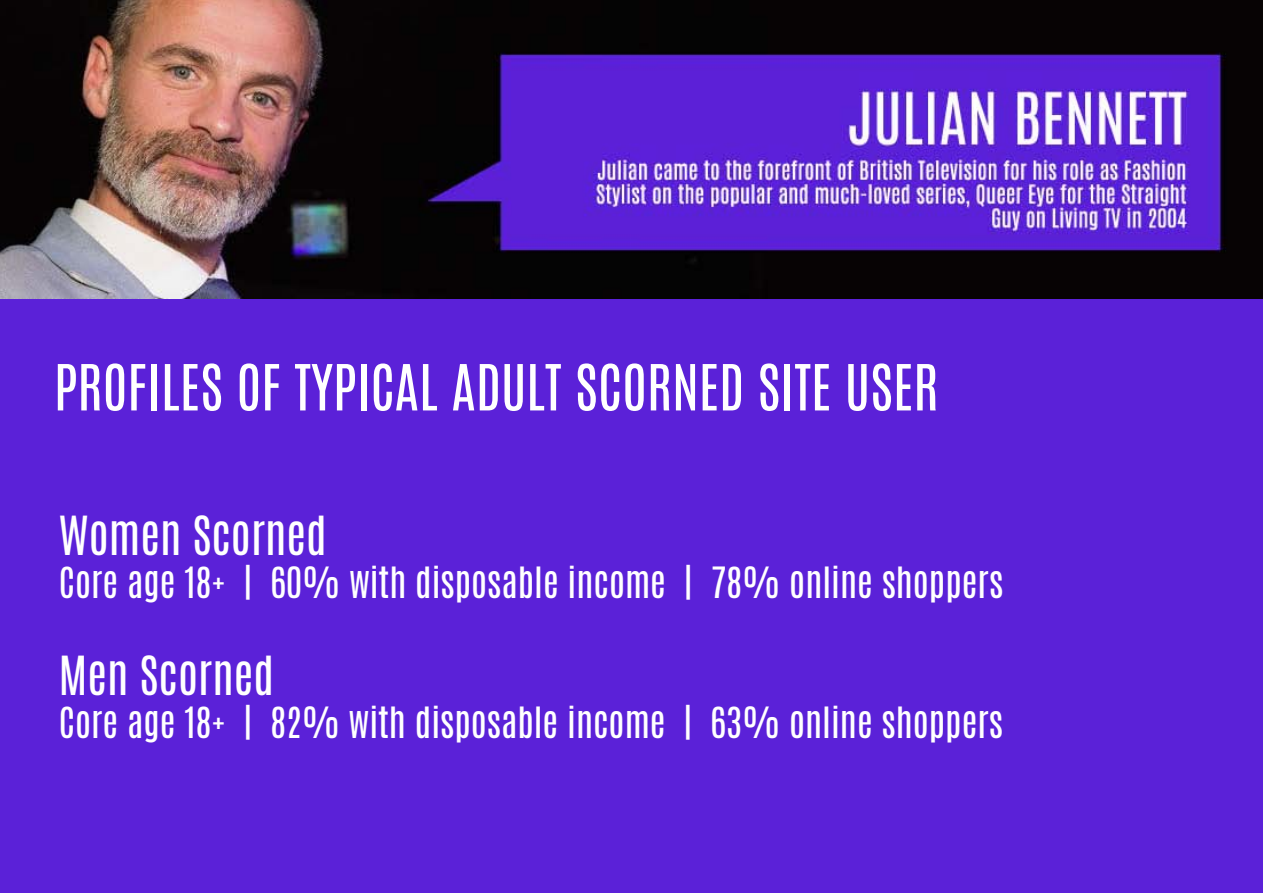
<style>
.page{position:relative;width:1263px;height:893px;background:#fff}
.page>*{position:absolute;margin:0;border:0;box-sizing:border-box;transform-origin:0 0}
.t1{font:54px "Antonio";color:#fff}
.t2{font:45px "Antonio";color:#fff}
.t3{font:36px "Antonio";color:#fff}
</style>
<div class="page">
<div style="left:0;top:278px;width:1263px;height:615px;background:#5b21d8"></div>
<img style="left:0;top:0;width:1263px;height:298px">
<h1 class="t1" style="left:54px;top:348px;width:45px">Profiles</h1>
<h1 class="t1" style="left:236px;top:348px;width:80px">of typical</h1>
<h1 class="t1" style="left:451px;top:348px;width:23px">adult</h1>
<h1 class="t1" style="left:575px;top:348px;width:48px">Scorned</h1>
<h1 class="t1" style="left:757px;top:348px;width:19px">site</h1>
<h1 class="t1" style="left:845px;top:348px;width:23px">user</h1>
<p class="t2" style="left:59px;top:502px;width:269px">Women Scorned</p>
<p class="t3" style="left:59px;top:556px;width:946px">Core age 18+ | 60% with disposable income | 78% online shoppers</p>
<p class="t2" style="left:59px;top:643px;width:216px">Men Scorned</p>
<p class="t3" style="left:59px;top:696px;width:946px">Core age 18+ | 82% with disposable income | 63% online shoppers</p>
</div>
